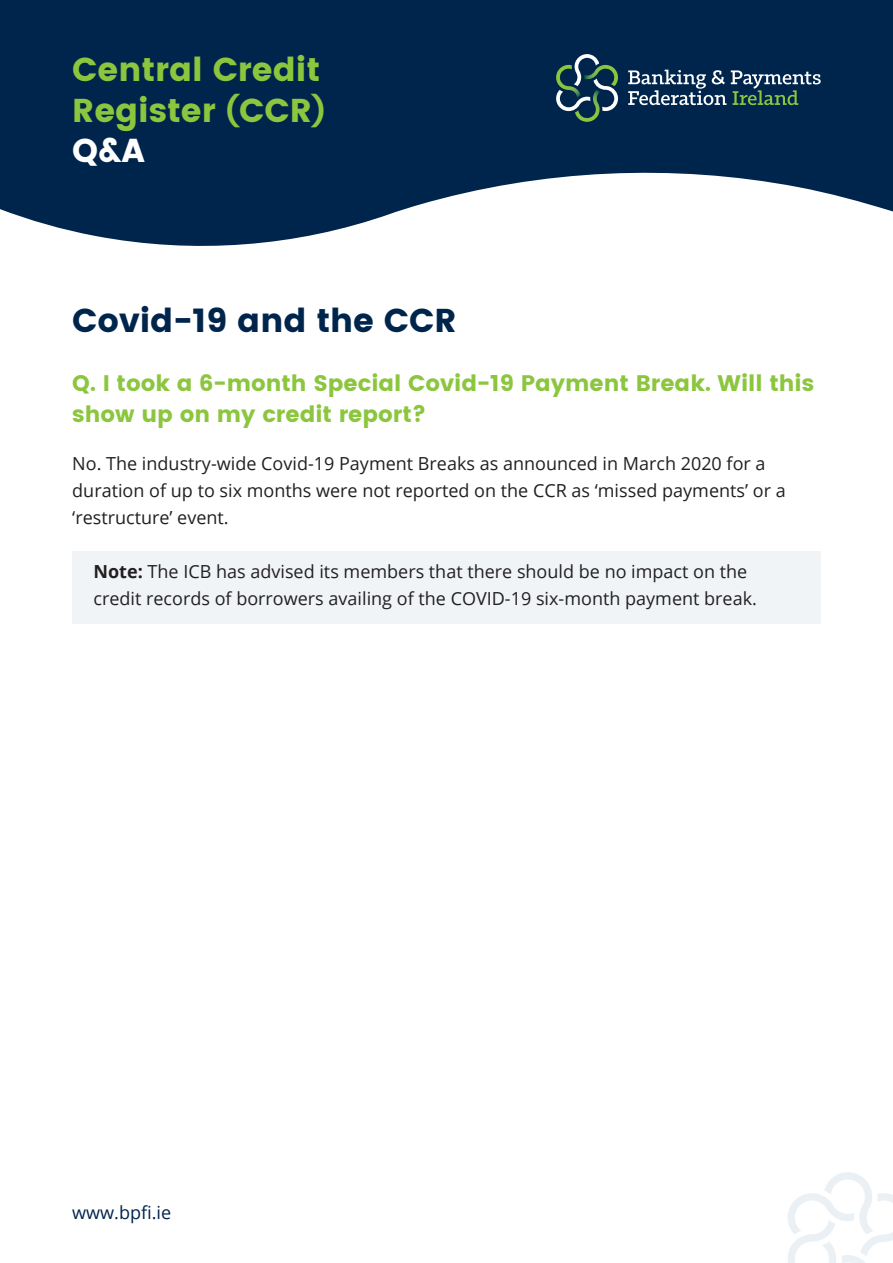
<style>
.page{position:relative;width:893px;height:1263px;background:#fff}
.page>*{position:absolute;margin:0;border:0;box-sizing:border-box;transform-origin:0 0}
.t1{font:700 33px/40.5px "Poppins";color:#8bc63e}
.t2{font:700 33px "Poppins";color:#00254c}
.t3{font:700 22.5px/31.5px "Poppins";color:#8bc63e}
.t4{font:18px/27px "Open Sans";color:#231f20}
.t5{font:18px "Open Sans";color:#00254c}
.s1{font-size:28.5px}
.s2{color:#fff}
.s3{font-weight:700}
</style>
<div class="page">
<svg style="left:0;top:0;width:893px;height:246px;fill:#00254c"></svg>
<svg style="left:628px;top:70px;width:193px;height:35px"></svg>
<svg style="left:556px;top:54px;width:64px;height:68px"></svg>
<svg style="left:788px;top:1172px;width:105px;height:91px"></svg>
<div style="left:72px;top:551px;width:749px;height:72px;background:#f0f4f7"></div>
<h1 class="t1" style="left:72px;top:50px;width:255px">Central Credit<br>Register <span class="s1">(</span>CCR<span class="s1">)<br></span><span class="s2">Q&amp;A</span></h1>
<p class="t2" style="left:72px;top:302px;width:386px">Covid-19 and the CCR</p>
<p class="t3" style="left:72px;top:367px;width:743px">Q. I took a 6-month Special Covid-19 Payment Break. Will this show up on my credit report?</p>
<p class="t4" style="left:72px;top:450px;width:715px">No. The industry-wide Covid-19 Payment Breaks as announced in March 2020 for a duration of up to six months were not reported on the CCR as ‘missed payments’ or a ‘restructure’ event.</p>
<p class="t4" style="left:94px;top:558px;width:665px"><span class="s3">Note:</span> The ICB has advised its members that there should be no impact on the credit records of borrowers availing of the COVID-19 six-month payment break.</p>
<p class="t5" style="left:72px;top:1200px;width:100px">www.bpfi.ie</p>
</div>
